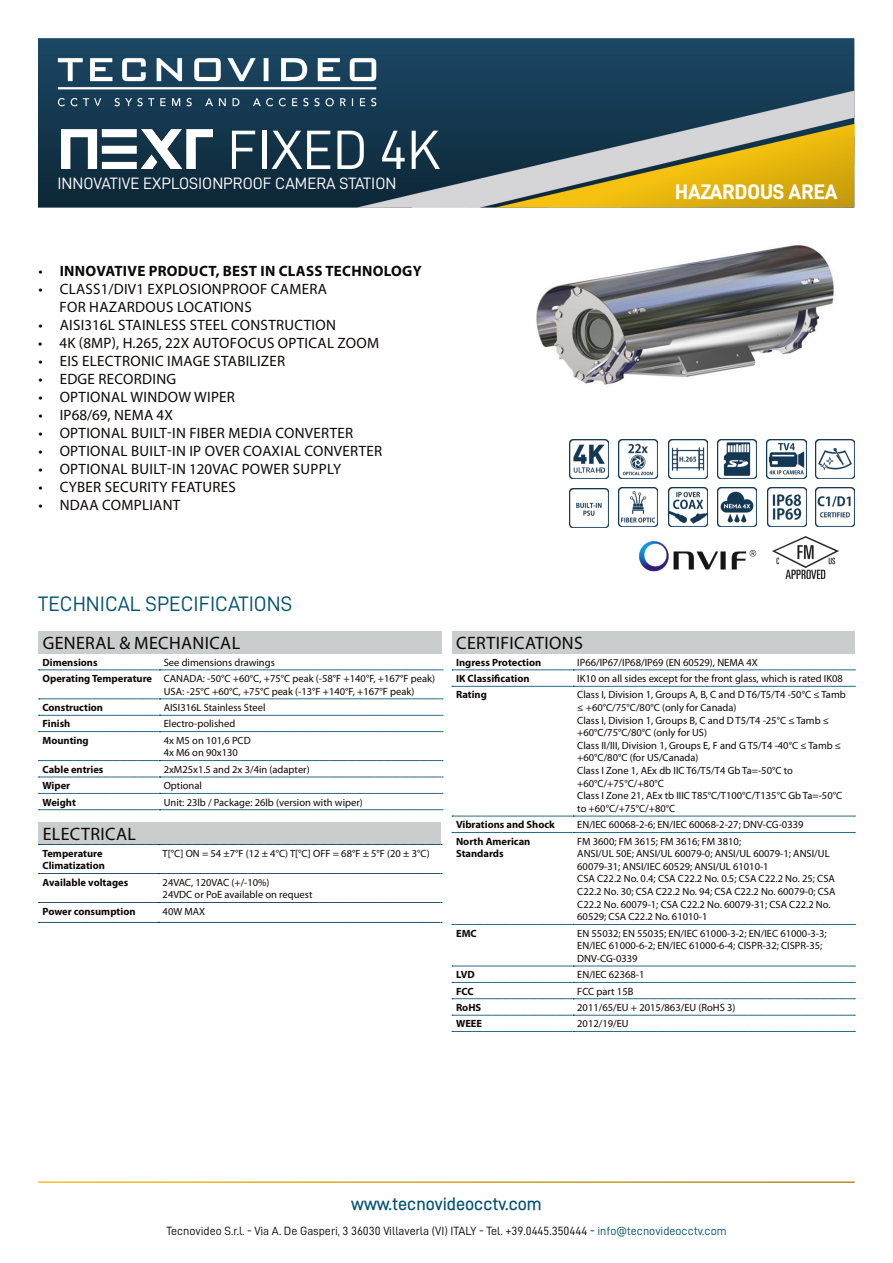
<style>
.page{position:relative;width:893px;height:1263px;background:#fff}
.page>*{position:absolute;margin:0;border:0;box-sizing:border-box;transform-origin:0 0}
.Titolo{font:55.5px "D DIN PRO Regular";color:#fff}
.TECHNICAL_SPECIFICATIONS{font:21px "D DIN PRO Regular";color:#005171}
.t1{font:700 21px "D DIN PRO Extra";color:#fff}
.Titoletti{font:18px "Myriad Pro";letter-spacing:.02em;color:#0c0806}
.t2{font:18px "D DIN PRO Medium";color:#005171}
.Sottotitolo{font:16.5px "D DIN PRO Regular";color:#fff}
.t3{font:15px/18px "Myriad Pro";letter-spacing:.02em;color:#0c0806}
.t4{font:700 15px "Myriad Pro";letter-spacing:.02em;color:#0c0806}
.t5{font:12px "D DIN PRO Regular";color:#0c0806}
.Testo{font:10.5px/12.6px "Myriad Pro";color:#0c0806}
.Testo-2{font:700 10.5px/12.6px "Myriad Pro";color:#0c0806}
.s1{font-weight:400}
.s2{color:#005171}
</style>
<div class="page">
<img style="left:38px;top:38px;width:817px;height:169px">
<img style="left:61px;top:130px;width:152px;height:39px">
<div style="left:38px;top:631px;width:404px;height:22px;background:#cacdce"></div>
<svg style="left:38px;top:670px;width:405px;height:1px"></svg>
<svg style="left:38px;top:699px;width:405px;height:1px"></svg>
<svg style="left:38px;top:715px;width:405px;height:1px"></svg>
<svg style="left:38px;top:731px;width:405px;height:1px"></svg>
<svg style="left:38px;top:760px;width:405px;height:1px"></svg>
<svg style="left:38px;top:777px;width:405px;height:1px"></svg>
<svg style="left:38px;top:793px;width:405px;height:1px"></svg>
<svg style="left:38px;top:809px;width:405px;height:1px"></svg>
<div style="left:38px;top:822px;width:403px;height:22px;background:#cacdce"></div>
<svg style="left:38px;top:844px;width:404px;height:1px"></svg>
<svg style="left:38px;top:873px;width:404px;height:1px"></svg>
<svg style="left:38px;top:902px;width:404px;height:1px"></svg>
<svg style="left:38px;top:922px;width:404px;height:1px"></svg>
<div style="left:452px;top:631px;width:402px;height:22px;background:#cacdce"></div>
<svg style="left:452px;top:670px;width:403px;height:1px"></svg>
<svg style="left:452px;top:686px;width:403px;height:1px"></svg>
<svg style="left:452px;top:816px;width:403px;height:1px"></svg>
<svg style="left:452px;top:832px;width:403px;height:1px"></svg>
<svg style="left:452px;top:924px;width:403px;height:1px"></svg>
<svg style="left:452px;top:966px;width:403px;height:1px"></svg>
<svg style="left:452px;top:982px;width:403px;height:1px"></svg>
<svg style="left:452px;top:998px;width:403px;height:1px"></svg>
<svg style="left:452px;top:1015px;width:403px;height:1px"></svg>
<svg style="left:452px;top:1031px;width:403px;height:1px"></svg>
<img style="left:536px;top:245px;width:298px;height:140px">
<img style="left:718px;top:488px;width:39px;height:39px">
<img style="left:619px;top:488px;width:39px;height:39px">
<img style="left:816px;top:439px;width:39px;height:39px">
<img style="left:570px;top:488px;width:39px;height:39px">
<img style="left:767px;top:488px;width:39px;height:39px">
<img style="left:815px;top:488px;width:39px;height:39px">
<img style="left:668px;top:488px;width:39px;height:39px">
<img style="left:767px;top:439px;width:39px;height:39px">
<img style="left:619px;top:439px;width:39px;height:39px">
<img style="left:570px;top:439px;width:39px;height:39px">
<img style="left:668px;top:439px;width:39px;height:39px">
<img style="left:717px;top:439px;width:39px;height:39px">
<img style="left:639px;top:541px;width:117px;height:30px">
<img style="left:773px;top:536px;width:65px;height:42px">
<p class="Titolo" style="left:227px;top:120px;width:214px">FIXED 4K</p>
<p class="Sottotitolo" style="left:57px;top:174px;width:340px">INNOVATIVE EXPLOSIONPROOF CAMERA STATION</p>
<p class="t4" style="left:38px;top:261px;width:385px"><span class="s1">•</span> INNOVATIVE PRODUCT, BEST IN CLASS TECHNOLOGY</p>
<p class="t3" style="left:60px;top:280px;width:269px;text-indent:-21px">• CLASS1/DIV1 EXPLOSIONPROOF CAMERA<br>FOR HAZARDOUS LOCATIONS</p>
<p class="t3" style="left:38px;top:316px;width:299px">• AISI316L STAINLESS STEEL CONSTRUCTION</p>
<p class="t3" style="left:38px;top:334px;width:342px">• 4K (8MP), H.265, 22X AUTOFOCUS OPTICAL ZOOM</p>
<p class="t3" style="left:38px;top:352px;width:248px">• EIS ELECTRONIC IMAGE STABILIZER</p>
<p class="t3" style="left:38px;top:370px;width:139px">• EDGE RECORDING</p>
<p class="t3" style="left:38px;top:388px;width:198px">• OPTIONAL WINDOW WIPER</p>
<p class="t3" style="left:38px;top:406px;width:136px">• IP68/69, NEMA 4X</p>
<p class="t3" style="left:38px;top:424px;width:316px">• OPTIONAL BUILT-IN FIBER MEDIA CONVERTER</p>
<p class="t3" style="left:38px;top:442px;width:345px">• OPTIONAL BUILT-IN IP OVER COAXIAL CONVERTER</p>
<p class="t3" style="left:38px;top:460px;width:304px">• OPTIONAL BUILT-IN 120VAC POWER SUPPLY</p>
<p class="t3" style="left:38px;top:478px;width:199px">• CYBER SECURITY FEATURES</p>
<p class="t3" style="left:38px;top:496px;width:143px">• NDAA COMPLIANT</p>
<h2 class="t1" style="left:675px;top:180px;width:164px">HAZARDOUS AREA</h2>
<p class="TECHNICAL_SPECIFICATIONS" style="left:38px;top:592px;width:255px">TECHNICAL SPECIFICATIONS</p>
<p class="Titoletti" style="left:43px;top:632px;width:199px">GENERAL &amp; MECHANICAL</p>
<p class="Testo-2" style="left:43px;top:655px;width:57px">Dimensions</p>
<p class="Testo" style="left:164px;top:656px;width:113px">See dimensions drawings</p>
<p class="Testo-2" style="left:43px;top:672px;width:111px">Operating Temperature</p>
<p class="Testo" style="left:164px;top:672px;width:273px">CANADA: -50°C +60°C, +75°C peak (-58°F +140°F, +167°F peak)<br>USA: -25°C +60°C, +75°C peak (-13°F +140°F, +167°F peak)</p>
<p class="Testo-2" style="left:43px;top:701px;width:62px">Construction</p>
<p class="Testo" style="left:164px;top:701px;width:103px">AISI316L Stainless Steel</p>
<p class="Testo-2" style="left:43px;top:717px;width:29px">Finish</p>
<p class="Testo" style="left:164px;top:717px;width:73px">Electro-polished</p>
<p class="Testo-2" style="left:43px;top:733px;width:48px">Mounting</p>
<p class="Testo" style="left:164px;top:734px;width:88px">4x M5 on 101,6 PCD<br>4x M6 on 90x130</p>
<p class="Testo-2" style="left:43px;top:762px;width:62px">Cable entries</p>
<p class="Testo" style="left:164px;top:763px;width:147px">2xM25x1.5 and 2x 3/4in (adapter)</p>
<p class="Testo-2" style="left:43px;top:779px;width:29px">Wiper</p>
<p class="Testo" style="left:164px;top:779px;width:40px">Optional</p>
<p class="Testo-2" style="left:43px;top:795px;width:35px">Weight</p>
<p class="Testo" style="left:164px;top:795px;width:201px">Unit: 23lb / Package: 26lb (version with wiper)</p>
<p class="Titoletti" style="left:43px;top:823px;width:95px">ELECTRICAL</p>
<p class="Testo-2" style="left:43px;top:846px;width:64px">Temperature<br>Climatization</p>
<p class="Testo" style="left:163px;top:847px;width:269px">T[°C] ON = 54 ±7°F (12 ± 4°C) T[°C] OFF = 68°F ± 5°F (20 ± 3°C)</p>
<p class="Testo-2" style="left:43px;top:875px;width:87px">Available voltages</p>
<p class="Testo" style="left:163px;top:876px;width:151px">24VAC, 120VAC (+/-10%)<br>24VDC or PoE available on request</p>
<p class="Testo-2" style="left:43px;top:904px;width:95px">Power consumption</p>
<p class="Testo" style="left:163px;top:905px;width:44px">40W MAX</p>
<p class="Titoletti" style="left:456px;top:632px;width:128px">CERTIFICATIONS</p>
<p class="Testo-2" style="left:456px;top:655px;width:87px">Ingress Protection</p>
<p class="Testo" style="left:577px;top:656px;width:182px">IP66/IP67/IP68/IP69 (EN 60529), NEMA 4X</p>
<p class="Testo-2" style="left:456px;top:672px;width:75px">IK Classification</p>
<p class="Testo" style="left:577px;top:672px;width:267px">IK10 on all sides except for the front glass, which is rated IK08</p>
<p class="Testo-2" style="left:456px;top:688px;width:32px">Rating</p>
<p class="Testo" style="left:577px;top:688px;width:270px">Class I, Division 1, Groups A, B, C and D T6/T5/T4 -50°C ≤ Tamb ≤ +60°C/75°C/80°C (only for Canada)<br>Class I, Division 1, Groups B, C and D T5/T4 -25°C ≤ Tamb ≤ +60°C/75°C/80°C (only for US)<br>Class II/III, Division 1, Groups E, F and G T5/T4 -40°C ≤ Tamb ≤ +60°C/80°C (for US/Canada)<br>Class I Zone 1, AEx db IIC T6/T5/T4 Gb Ta=-50°C to +60°C/+75°C/+80°C<br>Class I Zone 21, AEx tb IIIC T85°C/T100°C/T135°C Gb Ta=-50°C to +60°C/+75°C/+80°C</p>
<p class="Testo-2" style="left:456px;top:818px;width:100px">Vibrations and Shock</p>
<p class="Testo" style="left:577px;top:818px;width:228px">EN/IEC 60068-2-6; EN/IEC 60068-2-27; DNV-CG-0339</p>
<p class="Testo-2" style="left:456px;top:834px;width:76px">North American<br>Standards</p>
<p class="Testo" style="left:577px;top:834px;width:260px">FM 3600; FM 3615; FM 3616; FM 3810;<br>ANSI/UL 50E; ANSI/UL 60079-0; ANSI/UL 60079-1; ANSI/UL 60079-31; ANSI/IEC 60529; ANSI/UL 61010-1<br>CSA C22.2 No. 0.4; CSA C22.2 No. 0.5; CSA C22.2 No. 25; CSA C22.2 No. 30; CSA C22.2 No. 94; CSA C22.2 No. 60079-0; CSA C22.2 No. 60079-1; CSA C22.2 No. 60079-31; CSA C22.2 No.<br>60529; CSA C22.2 No. 61010-1</p>
<p class="Testo-2" style="left:456px;top:926px;width:22px">EMC</p>
<p class="Testo" style="left:577px;top:926px;width:251px">EN 55032; EN 55035; EN/IEC 61000-3-2; EN/IEC 61000-3-3;</p>
<p class="Testo" style="left:577px;top:939px;width:247px">EN/IEC 61000-6-2; EN/IEC 61000-6-4; CISPR-32; CISPR-35;<br>DNV-CG-0339</p>
<p class="Testo-2" style="left:456px;top:968px;width:20px">LVD</p>
<p class="Testo" style="left:577px;top:968px;width:69px">EN/IEC 62368-1</p>
<p class="Testo-2" style="left:456px;top:984px;width:19px">FCC</p>
<p class="Testo" style="left:577px;top:984px;width:58px">FCC part 15B</p>
<p class="Testo-2" style="left:456px;top:1001px;width:27px">RoHS</p>
<p class="Testo" style="left:577px;top:1001px;width:160px">2011/65/EU + 2015/863/EU (RoHS 3)</p>
<p class="Testo-2" style="left:456px;top:1017px;width:28px">WEEE</p>
<p class="Testo" style="left:577px;top:1017px;width:53px">2012/19/EU</p>
<h3 class="t2" style="left:351px;top:1194px;width:192px">www.tecnovideocctv.com</h3>
<p class="t5" style="left:166px;top:1224px;width:562px">Tecnovideo S.r.l. - Via A. De Gasperi, 3 36030 Villaverla (VI) ITALY - Tel. +39.0445.350444 - <span class="s2">info@tecnovideocctv.com</span></p>
</div>
